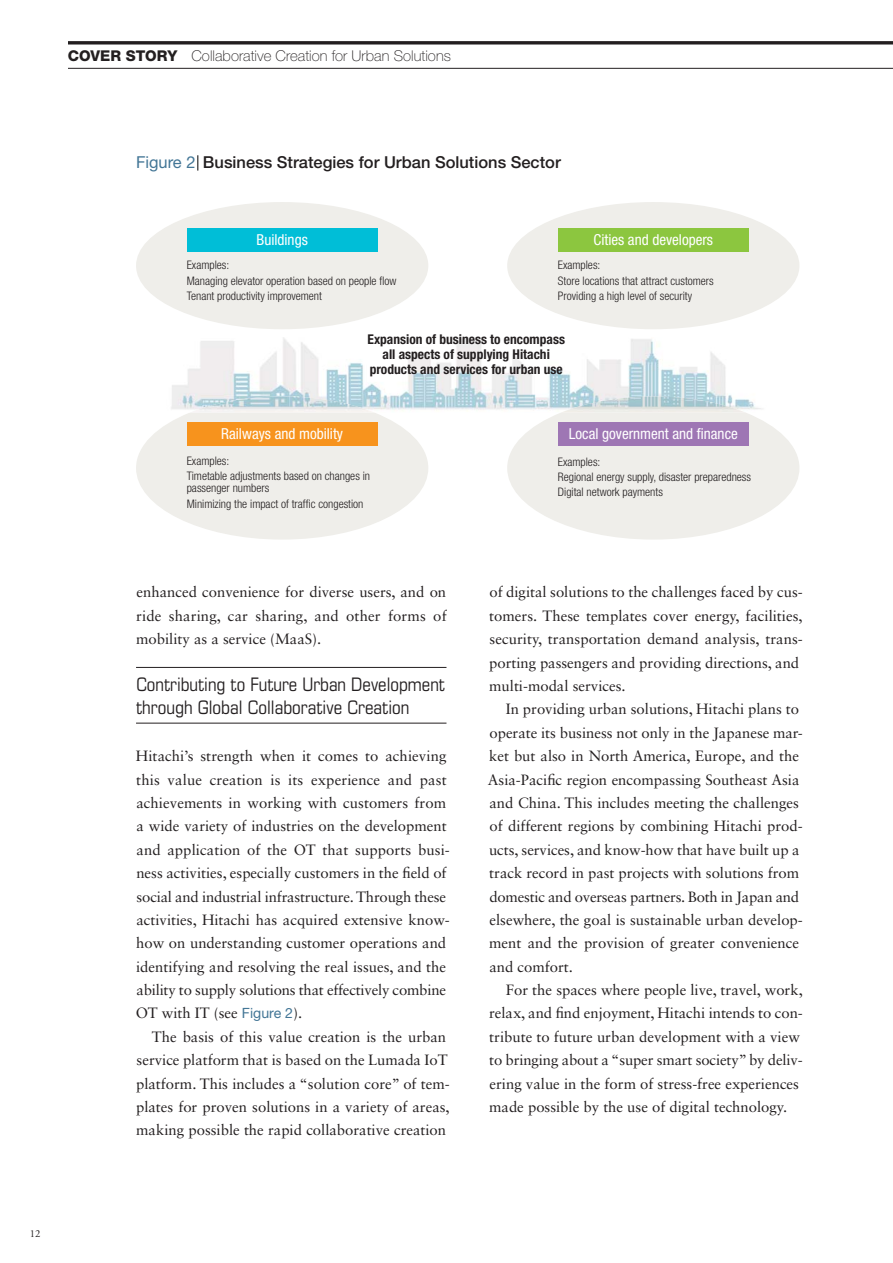
<style>
.page{position:relative;width:893px;height:1263px;background:#fff}
.page>*{position:absolute;margin:0;border:0;box-sizing:border-box;transform-origin:0 0}
.t1{font:condensed 18.6px/23.4px "Eurostile LT Std";color:#231f20}
.t2{font:500 16.5px "Helvetica Neue LT Std";color:#231f20}
.t3{font:condensed 15.15px "Helvetica Neue LT Std";color:#fff}
.t4{font:14.85px/23.4px "Sabon LT Std";color:#231f20}
.t5{font:100 14.85px "Helvetica Neue LT Std";color:#231f20}
.t6{font:700 condensed 13.5px/15.1px "Helvetica Neue LT Std";color:#231f20;text-align:center}
.t7{font:300 condensed 11.85px/15.1px "Helvetica Neue LT Std";color:#231f20}
.t8{font:10.65px "Adobe Garamond Pro";color:#231f20}
.s1{font-weight:800}
.s2{color:#fff}
.s3{font-weight:400;color:#437696}
.s4{font-family:"Helvetica Neue LT Std";font-size:14.1px;color:#437696}
</style>
<div class="page">
<svg style="left:68px;top:41px;width:824px;height:4px;background:#434041"></svg>
<hr style="left:68px;top:68px;width:824px;height:1px;background:#231f20">
<hr style="left:136px;top:667px;width:310px;height:1px;background:#231f20">
<hr style="left:136px;top:723px;width:310px;height:1px;background:#231f20">
<svg style="left:136px;top:412px;width:292px;height:128px"></svg>
<img style="left:374px;top:396px;width:187px;height:14px">
<img style="left:190px;top:396px;width:184px;height:16px">
<div style="left:136px;top:202px;width:292px;height:127px;background:#efeeea;border-radius:50%"></div>
<div style="left:187px;top:228px;width:191px;height:23px;background:#00bed7"></div>
<div style="left:507px;top:202px;width:292px;height:127px;background:#efeeea;border-radius:50%"></div>
<div style="left:558px;top:228px;width:191px;height:23px;background:#8cc63f"></div>
<div style="left:187px;top:422px;width:191px;height:24px;background:#f7931d"></div>
<svg style="left:507px;top:412px;width:292px;height:128px"></svg>
<img style="left:561px;top:396px;width:184px;height:16px">
<div style="left:558px;top:422px;width:191px;height:24px;background:#9e76b4"></div>
<svg style="left:198px;top:155px;width:1px;height:16px"></svg>
<p class="t5" style="left:68px;top:48px;width:385px"><span class="s1">COVER STORY</span> Collaborative Creation for Urban Solutions</p>
<p class="t8" style="left:30px;top:1228px;width:15px">12<span class="s2">.</span></p>
<p class="t2" style="left:136px;top:153px;width:426px"><span class="s3">Figure 2</span> Business Strategies for Urban Solutions Sector</p>
<p class="t3" style="left:256px;top:234px;width:53px">Buildings</p>
<p class="t7" style="left:187px;top:259px;width:211px">Examples:<br>Managing elevator operation based on people flow<br>Tenant productivity improvement</p>
<p class="t3" style="left:593px;top:234px;width:121px">Cities and developers</p>
<p class="t7" style="left:558px;top:259px;width:157px">Examples:<br>Store locations that attract customers<br>Providing a high level of security</p>
<p class="t6" style="left:367px;top:333px;width:199px">Expansion of business to encompass all aspects of supplying Hitachi products and services for urban use</p>
<p class="t3" style="left:221px;top:428px;width:123px">Railways and mobility</p>
<p class="t3" style="left:569px;top:428px;width:170px">Local government and finance</p>
<p class="t7" style="left:558px;top:455px;width:195px">Examples:<br>Regional energy supply, disaster preparedness<br>Digital network payments</p>
<p class="t7" style="left:187px;top:454px;width:185px">Examples:<br>Timetable adjustments based on changes in</p>
<p class="t7" style="left:187px;top:482px;width:178px">passenger numbers<br>Minimizing the impact of traffic congestion</p>
<p class="t4" style="left:136px;top:582px;width:312px;text-align:justify">enhanced convenience for diverse users, and on ride sharing, car sharing, and other forms of mobility as a service (MaaS).</p>
<p class="t1" style="left:136px;top:674px;width:310px">Contributing to Future Urban Development through Global Collaborative Creation</p>
<p class="t4" style="left:136px;top:746px;width:315px">Hitachi’s strength when it comes to achieving this value creation is its experience and past achievements in working with customers from a wide variety of industries on the development and application of the OT that supports busi&shy;ness activities, especially customers in the field of social and industrial infrastructure. Through these activities, Hitachi has acquired extensive know&shy;how on understanding customer operations and identifying and resolving the real issues, and the ability to supply solutions that effectively combine OT with IT (see <span class="s4">Figure 2</span>).</p>
<p class="t4" style="left:136px;top:1026px;width:315px;text-indent:16px">The basis of this value creation is the urban service platform that is based on the Lumada IoT platform. This includes a “solution core” of tem&shy;plates for proven solutions in a variety of areas, making possible the rapid collaborative creation</p>
<p class="t4" style="left:489px;top:582px;width:315px">of digital solutions to the challenges faced by cus&shy;tomers. These templates cover energy, facilities, security, transportation demand analysis, trans&shy;porting passengers and providing directions, and multi-modal services.</p>
<p class="t4" style="left:488px;top:699px;width:316px;text-indent:18px">In providing urban solutions, Hitachi plans to operate its business not only in the Japanese mar&shy;ket but also in North America, Europe, and the Asia-Pacific region encompassing Southeast Asia and China. This includes meeting the challenges of different regions by combining Hitachi prod&shy;ucts, services, and know-how that have built up a track record in past projects with solutions from domestic and overseas partners. Both in Japan and elsewhere, the goal is sustainable urban develop&shy;ment and the provision of greater convenience and comfort.</p>
<p class="t4" style="left:489px;top:979px;width:315px;text-indent:17px">For the spaces where people live, travel, work, relax, and find enjoyment, Hitachi intends to con&shy;tribute to future urban development with a view to bringing about a “super smart society” by deliv&shy;ering value in the form of stress-free experiences made possible by the use of digital technology.</p>
</div>
